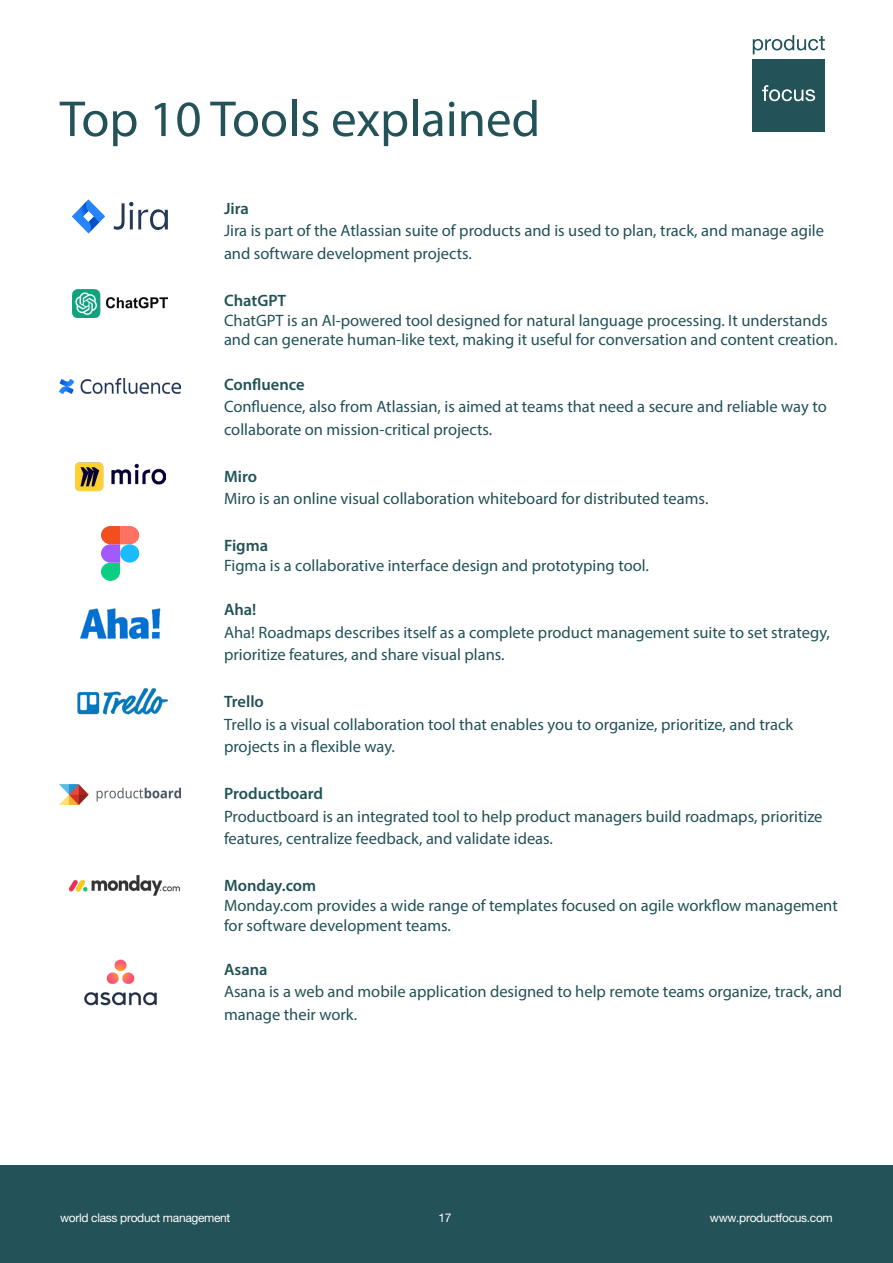
<style>
.page{position:relative;width:893px;height:1263px;background:#fff}
.page>*{position:absolute;margin:0;border:0;box-sizing:border-box;transform-origin:0 0}
.t1{font:51px "Myriad Pro";color:#235258}
.t2{font:16.5px/22.5px "Myriad Pro";color:#225155}
.t3{font:16.5px/22.5px "Myriad Pro";color:#215255}
.t4{font:16.5px/19.8px "Myriad Pro";color:#235257}
.t5{font:600 16.5px "Myriad Pro";color:#225155}
.t6{font:600 16.5px "Myriad Pro";color:#215255}
.t7{font:12px "Helvetica Neue";letter-spacing:-.025em;color:#fff}
</style>
<div class="page">
<div style="left:0;top:1166px;width:893px;height:97px;background:#235258"></div>
<svg style="left:753px;top:35px;width:72px;height:19px"></svg>
<div style="left:753px;top:60px;width:72px;height:72px;background:#235258"></div>
<svg style="left:762px;top:85px;width:53px;height:16px"></svg>
<img style="left:72px;top:200px;width:96px;height:34px">
<img style="left:80px;top:608px;width:81px;height:30px">
<img style="left:75px;top:462px;width:90px;height:30px">
<img style="left:60px;top:378px;width:121px;height:16px">
<img style="left:77px;top:689px;width:91px;height:26px">
<img style="left:60px;top:785px;width:121px;height:20px">
<img style="left:69px;top:875px;width:111px;height:21px">
<img style="left:84px;top:960px;width:73px;height:46px">
<svg style="left:101px;top:526px;width:38px;height:55px"></svg>
<div style="left:120px;top:544px;width:19px;height:19px;background:#1abcfe;border-radius:50%"></div>
<img style="left:72px;top:289px;width:96px;height:28px">
<p class="t1" style="left:60px;top:87px;width:482px">Top 10 Tools explained</p>
<p class="t5" style="left:224px;top:198px;width:26px">Jira</p>
<p class="t2" style="left:224px;top:219px;width:601px">Jira is part of the Atlassian suite of products and is used to plan, track, and manage agile and software development projects.</p>
<p class="t6" style="left:224px;top:290px;width:64px">ChatGPT</p>
<p class="t4" style="left:224px;top:310px;width:615px">ChatGPT is an AI-powered tool designed for natural language processing. It understands and can generate human-like text, making it useful for conversation and content creation.</p>
<p class="t5" style="left:224px;top:374px;width:82px">Confluence</p>
<p class="t2" style="left:224px;top:395px;width:604px">Confluence, also from Atlassian, is aimed at teams that need a secure and reliable way to collaborate on mission-critical projects.</p>
<p class="t6" style="left:224px;top:465px;width:35px">Miro</p>
<p class="t2" style="left:224px;top:487px;width:486px">Miro is an online visual collaboration whiteboard for distributed teams.</p>
<p class="t5" style="left:224px;top:535px;width:46px">Figma</p>
<p class="t3" style="left:224px;top:554px;width:426px">Figma is a collaborative interface design and prototyping tool.</p>
<p class="t5" style="left:224px;top:599px;width:34px">Aha!</p>
<p class="t3" style="left:224px;top:621px;width:607px">Aha! Roadmaps describes itself as a complete product management suite to set strategy, prioritize features, and share visual plans.</p>
<p class="t5" style="left:224px;top:691px;width:41px">Trello</p>
<p class="t2" style="left:224px;top:713px;width:571px">Trello is a visual collaboration tool that enables you to organize, prioritize, and track projects in a flexible way.</p>
<p class="t6" style="left:224px;top:783px;width:101px">Productboard</p>
<p class="t2" style="left:224px;top:804px;width:600px">Productboard is an integrated tool to help product managers build roadmaps, prioritize features, centralize feedback, and validate ideas.</p>
<p class="t5" style="left:224px;top:875px;width:94px">Monday.com</p>
<p class="t3" style="left:224px;top:895px;width:615px;line-height:19.8px">Monday.com provides a wide range of templates focused on agile workflow management for software development teams.</p>
<p class="t6" style="left:224px;top:959px;width:45px">Asana</p>
<p class="t2" style="left:224px;top:980px;width:620px">Asana is a web and mobile application designed to help remote teams organize, track, and manage their work.</p>
<p class="t7" style="left:60px;top:1210px;width:172px">world class product management</p>
<p class="t7" style="left:438px;top:1210px;width:15px">17</p>
<p class="t7" style="left:710px;top:1210px;width:124px">www.productfocus.com</p>
</div>
